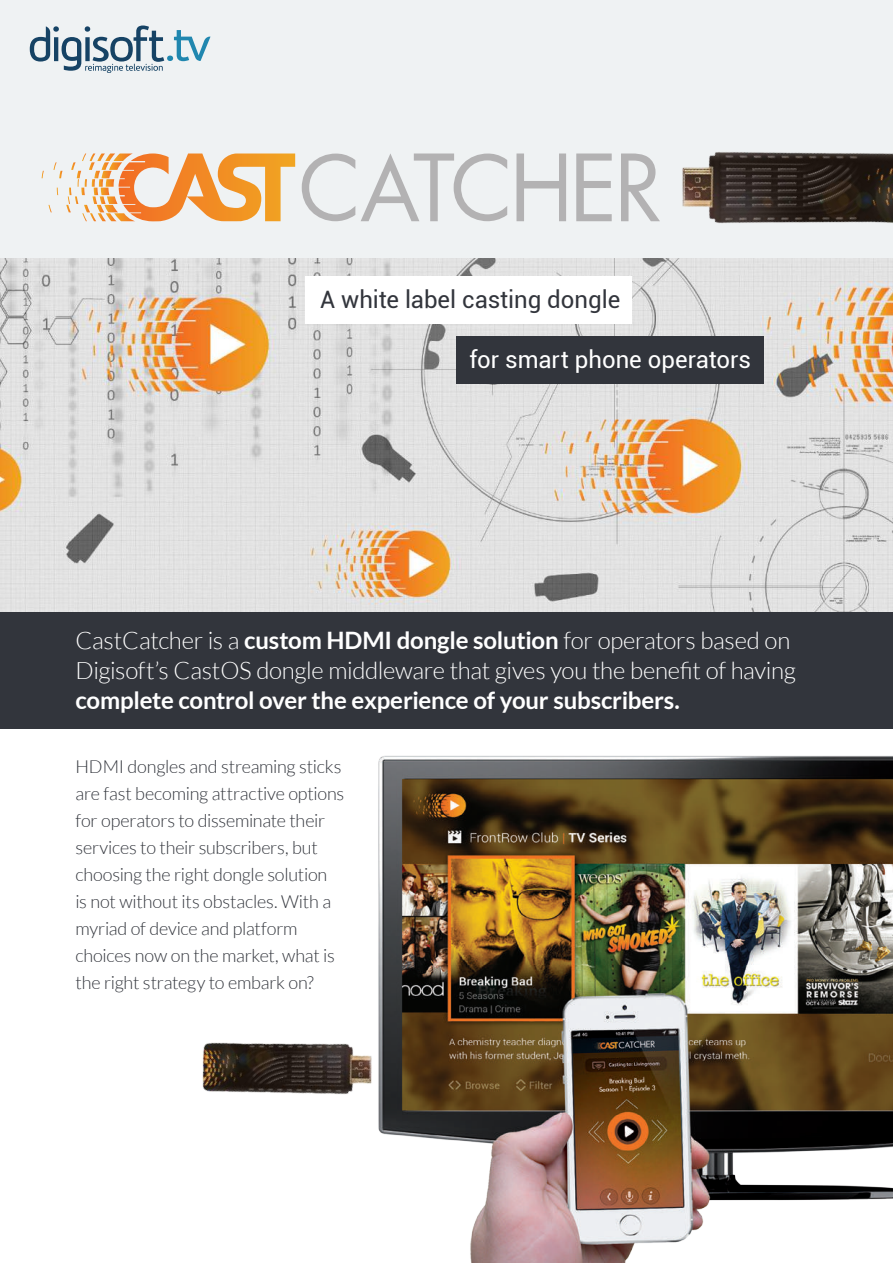
<style>
.page{position:relative;width:893px;height:1263px;background:#eff2f3}
.page>*{position:absolute;margin:0;border:0;box-sizing:border-box;transform-origin:0 0}
.t1{font:300 24px/30px "Lato";letter-spacing:-.015em;color:#fff}
.t2{font:700 24px "Lato";letter-spacing:-.01em;color:#fff}
.t3{font:24px "Roboto";letter-spacing:-.005em;color:#32353c}
.t4{font:24px "Roboto";color:#fff}
.t5{font:300 18px/27px "Lato";letter-spacing:-.01em;color:#32353c}
.s1{font-weight:700}
</style>
<div class="page">
<div style="left:0;top:640px;width:893px;height:623px;background:#fff"></div>
<img style="left:0;top:258px;width:893px;height:354px">
<svg style="left:30px;top:26px;width:180px;height:47px"></svg>
<img style="left:378px;top:755px;width:515px;height:508px">
<img style="left:624px;top:152px;width:269px;height:210px">
<svg style="left:42px;top:153px;width:253px;height:68px"></svg>
<svg style="left:302px;top:154px;width:53px;height:67px"></svg>
<svg style="left:361px;top:153px;width:146px;height:68px"></svg>
<svg style="left:516px;top:153px;width:50px;height:68px"></svg>
<svg style="left:576px;top:153px;width:36px;height:68px"></svg>
<svg style="left:621px;top:153px;width:39px;height:68px"></svg>
<div style="left:305px;top:276px;width:327px;height:47px;background:#fff"></div>
<div style="left:456px;top:336px;width:307px;height:47px;background:#32353c"></div>
<div style="left:0;top:612px;width:893px;height:117px;background:#32353c"></div>
<img style="left:202px;top:945px;width:209px;height:248px">
<h1 class="t3" style="left:320px;top:283px;width:302px">A white label casting dongle</h1>
<h1 class="t4" style="left:470px;top:342px;width:283px">for smart phone operators</h1>
<h1 class="t1" style="left:75px;top:625px;width:722px">CastCatcher is a <span class="s1">custom HDMI dongle solution</span> for operators based on<br>Digisoft’s CastOS dongle middleware that gives you the benefit of having</h1>
<h1 class="t2" style="left:75px;top:686px;width:606px">complete control over the experience of your subscribers.</h1>
<p class="t5" style="left:75px;top:753px;width:270px">HDMI dongles and streaming sticks are fast becoming attractive options for operators to disseminate their services to their subscribers, but choosing the right dongle solution<br>is not without its obstacles. With a myriad of device and platform choices now on the market, what is the right strategy to embark on?</p>
</div>
